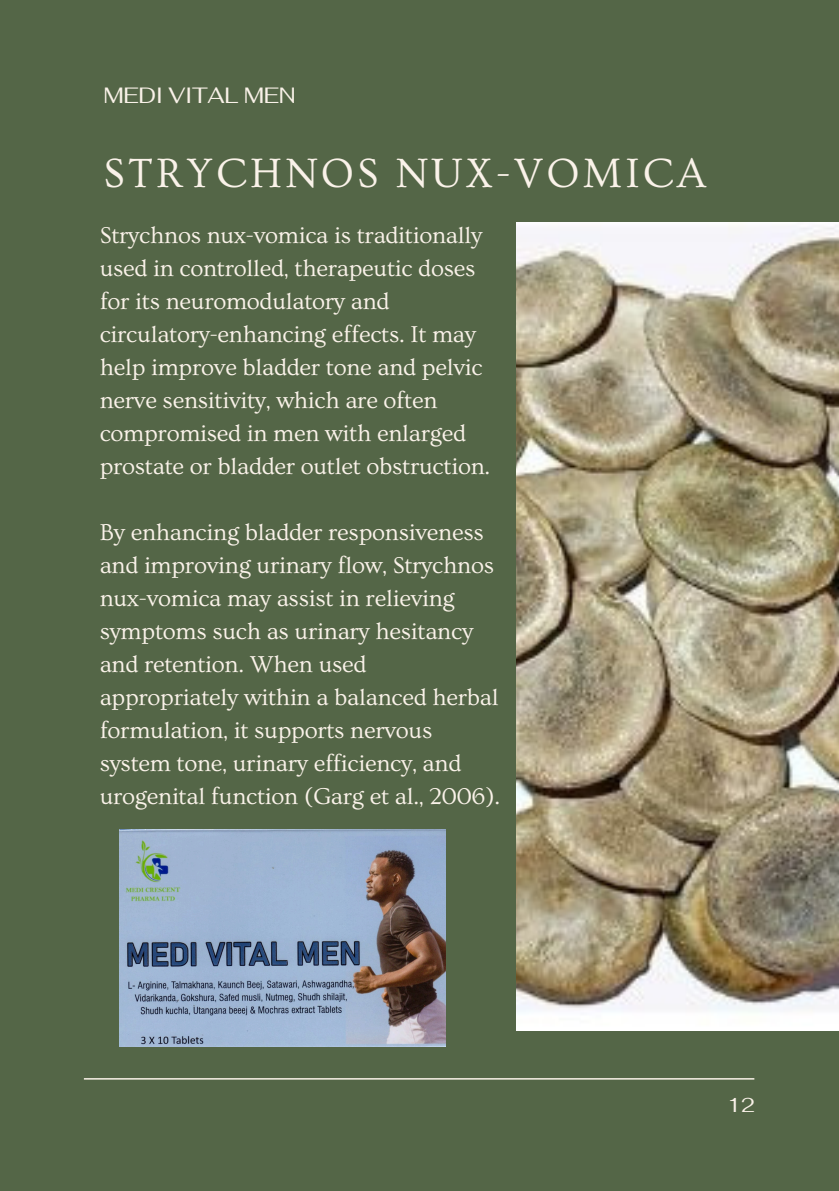
<style>
.page{position:relative;width:839px;height:1191px;background:#fff}
.page>*{position:absolute;margin:0;border:0;box-sizing:border-box;transform-origin:0 0}
.t1{font:43px "Ovo";letter-spacing:.07em;color:#faf2e9}
.t2{font:24px/33px "Ovo";letter-spacing:-.01em;color:#faf2e9}
.t3{font:22px "Fahkwang";letter-spacing:-.015em;color:#faf2e9}
.t4{font:20px "Fahkwang";color:#faf2e9}
</style>
<div class="page">
<div style="left:0;top:0;width:838px;height:1190px;background:#546647"></div>
<hr style="left:84px;top:1078px;width:670px;height:2px;background:#faf2e9">
<img style="left:516px;top:223px;width:322px;height:808px">
<img style="left:120px;top:829px;width:325px;height:217px">
<p class="t3" style="left:103px;top:80px;width:194px">MEDI VITAL MEN</p>
<p class="t1" style="left:103px;top:150px;width:604px">STRYCHNOS NUX-VOMICA</p>
<h1 class="t2" style="left:100px;top:219px;width:392px">Strychnos nux-vomica is traditionally used in controlled, therapeutic doses for its neuromodulatory and circulatory-enhancing effects. It may help improve bladder tone and pelvic nerve sensitivity, which are often compromised in men with enlarged prostate or bladder outlet obstruction.</h1>
<p class="t2" style="left:100px;top:516px;width:402px">By enhancing bladder responsiveness and improving urinary flow, Strychnos nux-vomica may assist in relieving symptoms such as urinary hesitancy and retention. When used appropriately within a balanced herbal formulation, it supports nervous system tone, urinary efficiency, and urogenital function (Garg et al., 2006).</p>
<p class="t4" style="left:727px;top:1092px;width:29px">12</p>
</div>
